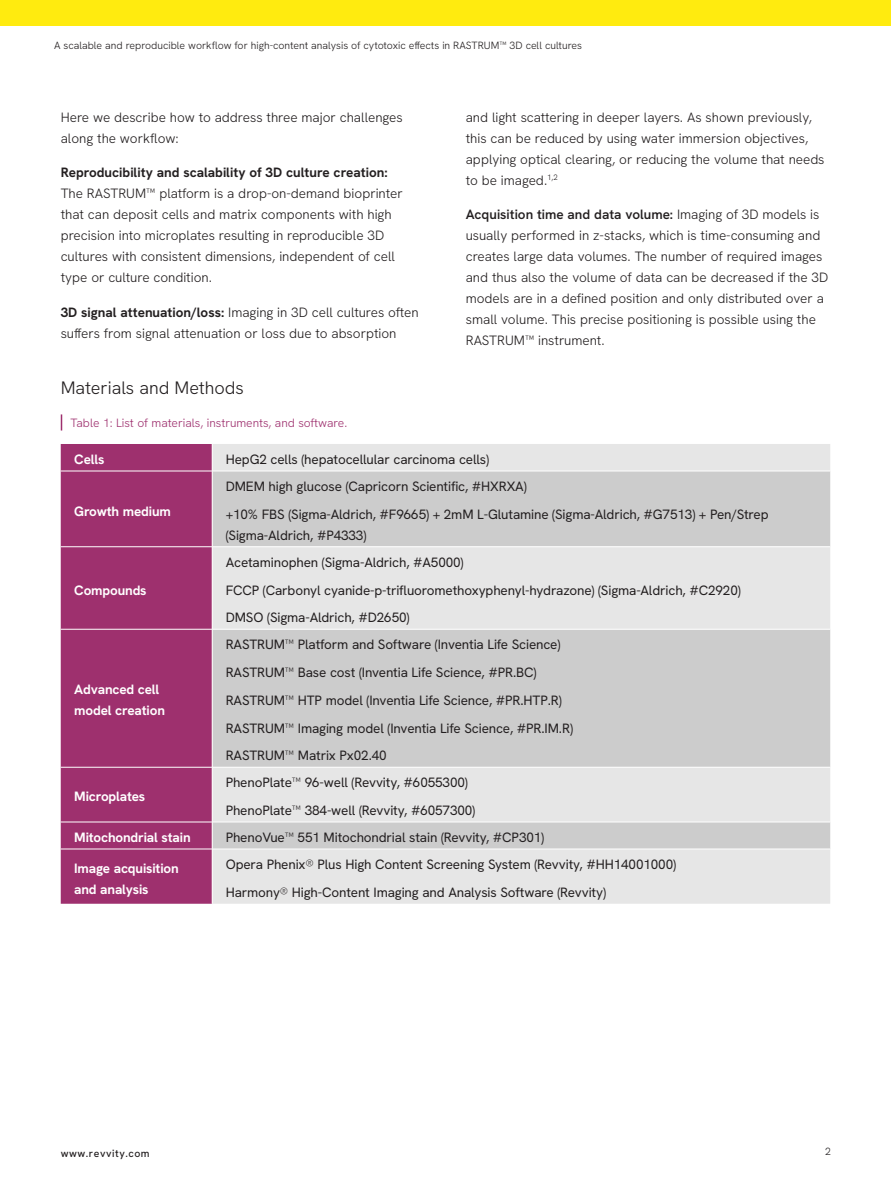
<style>
.page{position:relative;width:891px;height:1188px;background:#fff}
.page>*{position:absolute;margin:0;border:0;box-sizing:border-box;transform-origin:0 0}
.Body_Copy{font:300 18px "Hanken Grotesk";color:#231f20}
.Body_Copy-2{font:300 13.5px/21px "Hanken Grotesk";color:#231f20}
.Key_Author_HD{font:13.5px/21px "Hanken Grotesk";letter-spacing:-.01em;color:#231f20}
.Key_Author_HD-2{font:700 13.5px/21px "Hanken Grotesk";letter-spacing:-.01em;color:#fff}
.Captions{font:300 12px "Hanken Grotesk";color:#9e306e}
.Heading_Note{font:300 10.5px "Hanken Grotesk";color:#231f20}
.t1{font:500 10.5px "Hanken Grotesk";letter-spacing:.05em;color:#231f20}
.s1{font-weight:700}
.s2{font-weight:600}
.s3{font-weight:300}
</style>
<div class="page">
<div style="left:0;top:0;width:891px;height:26px;background:#ffeb0f"></div>
<div style="left:61px;top:444px;width:151px;height:460px;background:#9e306e"></div>
<div style="left:213px;top:444px;width:617px;height:460px;background:#e6e6e6"></div>
<svg style="left:213px;top:472px;width:617px;height:377px;fill:#ccc"></svg>
<hr style="left:61px;top:471px;width:151px;height:1px;background:#fff">
<hr style="left:212px;top:471px;width:618px;height:1px;background:#fff">
<hr style="left:61px;top:546px;width:151px;height:1px;background:#fff">
<hr style="left:212px;top:546px;width:618px;height:1px;background:#fff">
<hr style="left:61px;top:629px;width:151px;height:1px;background:#fff">
<hr style="left:212px;top:629px;width:618px;height:1px;background:#fff">
<hr style="left:61px;top:767px;width:151px;height:1px;background:#fff">
<hr style="left:212px;top:767px;width:618px;height:1px;background:#fff">
<hr style="left:61px;top:822px;width:151px;height:1px;background:#fff">
<hr style="left:212px;top:822px;width:618px;height:1px;background:#fff">
<svg style="left:212px;top:822px;width:1px;height:27px"></svg>
<hr style="left:61px;top:849px;width:151px;height:1px;background:#fff">
<hr style="left:212px;top:849px;width:618px;height:1px;background:#fff">
<svg style="left:61px;top:414px;width:1px;height:17px"></svg>
<p class="Heading_Note" style="left:54px;top:39px;width:529px">A scalable and reproducible workflow for high-content analysis of cytotoxic effects in RASTRUM™ 3D cell cultures</p>
<p class="Body_Copy-2" style="left:61px;top:106px;width:344px">Here we describe how to address three major challenges along the workflow:</p>
<p class="Body_Copy-2" style="left:61px;top:162px;width:344px"><span class="s1">Reproducibility and scalability of 3D culture creation:<br></span>The RASTRUM™ platform is a drop-on-demand bioprinter that can deposit cells and matrix components with high precision into microplates resulting in reproducible 3D cultures with consistent dimensions, independent of cell type or culture condition.</p>
<p class="Body_Copy-2" style="left:61px;top:301px;width:360px"><span class="s1">3D signal attenuation/loss:</span> Imaging in 3D cell cultures often suffers from signal attenuation or loss due to absorption</p>
<p class="Body_Copy" style="left:61px;top:376px;width:185px">Materials and Methods</p>
<p class="Captions" style="left:71px;top:415px;width:278px">Table 1: List of materials, instruments, and software.</p>
<p class="Body_Copy-2" style="left:466px;top:106px;width:360px">and light scattering in deeper layers. As shown previously, this can be reduced by using water immersion objectives, applying optical clearing, or reducing the volume that needs to be imaged.<sup>1,2</sup></p>
<p class="Body_Copy-2" style="left:466px;top:204px;width:364px"><span class="s2">Acquisition time and data volume:</span> Imaging of 3D models is usually performed in z-stacks, which is time-consuming and creates large data volumes. The number of required images and thus also the volume of data can be decreased if the 3D models are in a defined position and only distributed over a small volume. This precise positioning is possible using the RASTRUM™ instrument.</p>
<p class="Key_Author_HD-2" style="left:74px;top:449px;width:32px">Cells</p>
<p class="Key_Author_HD" style="left:226px;top:449px;width:265px">HepG2 cells (hepatocellular carcinoma cells)</p>
<p class="Key_Author_HD-2" style="left:74px;top:500px;width:98px">Growth medium</p>
<p class="Key_Author_HD" style="left:226px;top:476px;width:303px">DMEM high glucose (Capricorn Scientific, #HXRXA)</p>
<p class="Key_Author_HD" style="left:226px;top:504px;width:544px">+10% FBS (Sigma-Aldrich, #F9665) + 2mM L-Glutamine (Sigma-Aldrich, #G7513) + Pen/Strep (Sigma-Aldrich, #P4333)</p>
<p class="Key_Author_HD-2" style="left:74px;top:579px;width:74px">Compounds</p>
<p class="Key_Author_HD-2" style="left:74px;top:679px;width:92px">Advanced cell model creation</p>
<p class="Key_Author_HD-2" style="left:74px;top:786px;width:73px">Microplates</p>
<p class="Key_Author_HD" style="left:226px;top:552px;width:239px">Acetaminophen (Sigma-Aldrich, #A5000)</p>
<p class="Key_Author_HD" style="left:226px;top:579px;width:517px">FCCP (Carbonyl cyanide-p-trifluoromethoxyphenyl-hydrazone) (Sigma-Aldrich, #C2920)</p>
<p class="Key_Author_HD" style="left:226px;top:607px;width:185px">DMSO (Sigma-Aldrich, #D2650)</p>
<p class="Key_Author_HD" style="left:226px;top:634px;width:336px">RASTRUM<span class="s3">™</span> Platform and Software (Inventia Life Science)</p>
<p class="Key_Author_HD" style="left:226px;top:662px;width:312px">RASTRUM<span class="s3">™</span> Base cost (Inventia Life Science, #PR.BC)</p>
<p class="Key_Author_HD" style="left:226px;top:690px;width:338px">RASTRUM<span class="s3">™</span> HTP model (Inventia Life Science, #PR.HTP.R)</p>
<p class="Key_Author_HD" style="left:226px;top:717px;width:349px">RASTRUM<span class="s3">™</span> Imaging model (Inventia Life Science, #PR.IM.R)</p>
<p class="Key_Author_HD" style="left:226px;top:745px;width:163px">RASTRUM<span class="s3">™</span> Matrix Px02.40</p>
<p class="Key_Author_HD" style="left:226px;top:772px;width:244px">PhenoPlate<span class="s3">™</span> 96-well (Revvity, #6055300)</p>
<p class="Key_Author_HD" style="left:226px;top:800px;width:251px">PhenoPlate<span class="s3">™</span> 384-well (Revvity, #6057300)</p>
<p class="Key_Author_HD-2" style="left:74px;top:827px;width:118px">Mitochondrial stain</p>
<p class="Key_Author_HD" style="left:226px;top:827px;width:320px">PhenoVue<span class="s3">™</span> 551 Mitochondrial stain (Revvity, #CP301)</p>
<p class="Key_Author_HD-2" style="left:74px;top:857px;width:106px">Image acquisition and analysis</p>
<p class="Key_Author_HD" style="left:226px;top:854px;width:452px">Opera Phenix<span class="s3">®</span> Plus High Content Screening System (Revvity, #HH14001000)</p>
<p class="Key_Author_HD" style="left:226px;top:882px;width:382px">Harmony<span class="s3">®</span> High-Content Imaging and Analysis Software (Revvity)</p>
<p class="t1" style="left:61px;top:1147px;width:90px">www.revvity.com</p>
<p class="Heading_Note" style="left:825px;top:1145px;width:7px">2</p>
</div>
